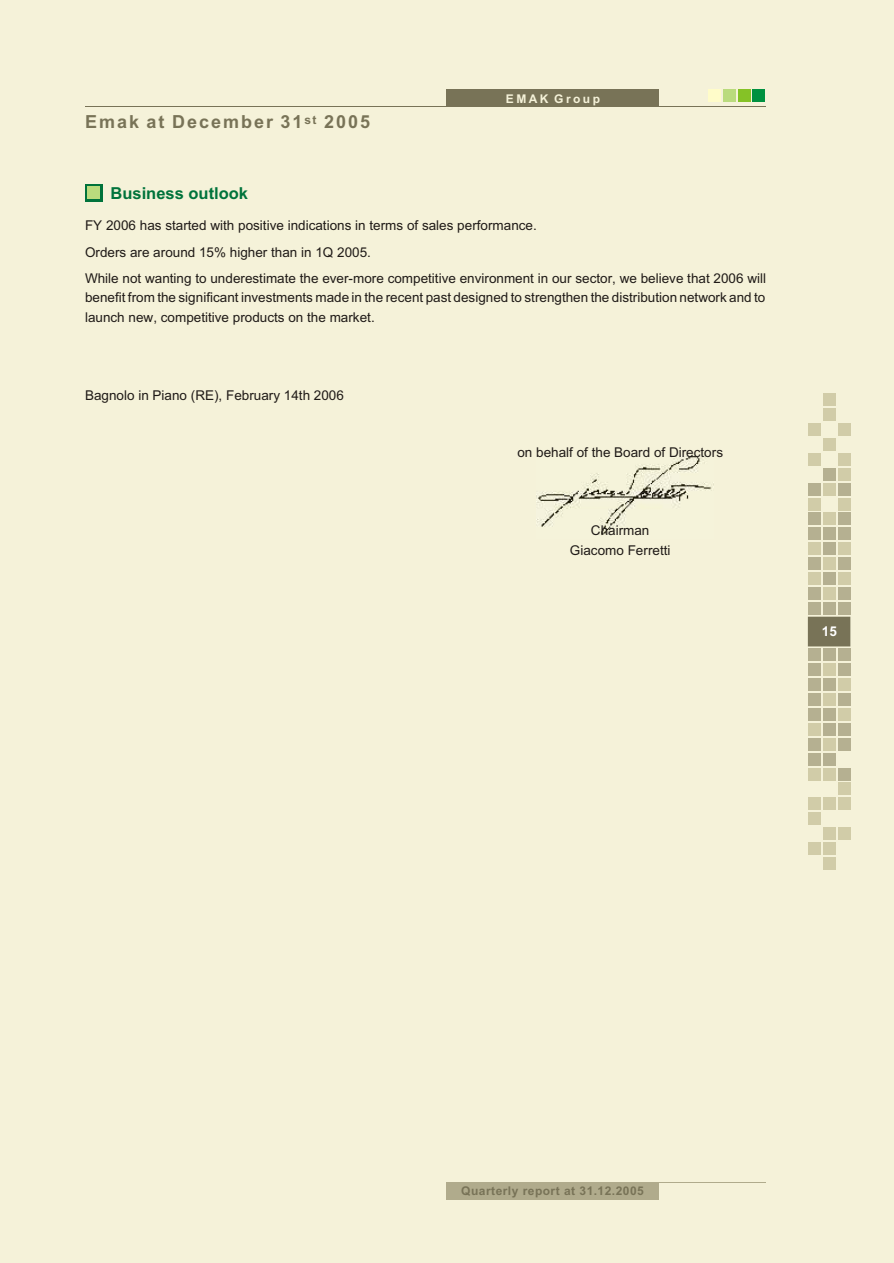
<style>
.page{position:relative;width:894px;height:1263px;background:#f5f2d9}
.page>*{position:absolute;margin:0;border:0;box-sizing:border-box;transform-origin:0 0}
.t1{font:700 18px "Arial";letter-spacing:.11em;color:#787357}
.t2{font:700 16.5px "Arial";color:#00733b}
.t3{font:13.5px/26.1px "Arial";color:#1f1a17}
.t4{font:700 13.5px "Arial";color:#fff}
.t5{font:700 12px "Arial";letter-spacing:.04em;color:#787357}
.t6{font:700 12px "Arial";letter-spacing:.2em;color:#f5f2d9}
</style>
<div class="page">
<hr style="left:85px;top:106px;width:680px;height:1px;background:#787357">
<div style="left:446px;top:89px;width:213px;height:17px;background:#787357"></div>
<div style="left:753px;top:89px;width:12px;height:13px;background:#009140"></div>
<div style="left:738px;top:89px;width:12px;height:13px;background:#85c226"></div>
<div style="left:723px;top:89px;width:13px;height:13px;background:#badb7d"></div>
<div style="left:708px;top:89px;width:13px;height:13px;background:#fffcc9"></div>
<svg style="left:808px;top:617px;width:42px;height:29px"></svg>
<div style="left:808px;top:602px;width:13px;height:13px;background:#b5b091"></div>
<div style="left:823px;top:602px;width:13px;height:13px;background:#b5b091"></div>
<div style="left:838px;top:602px;width:12px;height:13px;background:#b5b091"></div>
<div style="left:808px;top:587px;width:13px;height:13px;background:#b5b091"></div>
<div style="left:823px;top:587px;width:13px;height:13px;background:#d1cca8"></div>
<div style="left:838px;top:587px;width:12px;height:13px;background:#b5b091"></div>
<div style="left:808px;top:572px;width:13px;height:13px;background:#d1cca8"></div>
<div style="left:823px;top:572px;width:13px;height:13px;background:#b5b091"></div>
<div style="left:838px;top:572px;width:12px;height:13px;background:#d1cca8"></div>
<div style="left:808px;top:557px;width:13px;height:13px;background:#b5b091"></div>
<div style="left:823px;top:557px;width:13px;height:13px;background:#d1cca8"></div>
<div style="left:838px;top:557px;width:12px;height:13px;background:#b5b091"></div>
<div style="left:808px;top:542px;width:13px;height:13px;background:#d1cca8"></div>
<div style="left:823px;top:542px;width:13px;height:13px;background:#b5b091"></div>
<div style="left:838px;top:542px;width:12px;height:13px;background:#d1cca8"></div>
<div style="left:808px;top:527px;width:13px;height:13px;background:#b5b091"></div>
<div style="left:823px;top:527px;width:13px;height:13px;background:#b5b091"></div>
<div style="left:838px;top:527px;width:12px;height:13px;background:#b5b091"></div>
<div style="left:808px;top:513px;width:13px;height:12px;background:#b5b091"></div>
<div style="left:823px;top:513px;width:13px;height:12px;background:#d1cca8"></div>
<div style="left:838px;top:513px;width:12px;height:12px;background:#b5b091"></div>
<div style="left:808px;top:498px;width:13px;height:12px;background:#d1cca8"></div>
<div style="left:838px;top:498px;width:12px;height:12px;background:#d1cca8"></div>
<div style="left:808px;top:483px;width:13px;height:13px;background:#b5b091"></div>
<div style="left:823px;top:483px;width:13px;height:13px;background:#d1cca8"></div>
<div style="left:838px;top:483px;width:12px;height:13px;background:#b5b091"></div>
<div style="left:808px;top:453px;width:13px;height:13px;background:#d1cca8"></div>
<div style="left:808px;top:423px;width:13px;height:13px;background:#d1cca8"></div>
<div style="left:823px;top:468px;width:13px;height:13px;background:#b5b091"></div>
<div style="left:823px;top:438px;width:13px;height:13px;background:#d1cca8"></div>
<div style="left:823px;top:408px;width:13px;height:13px;background:#d1cca8"></div>
<div style="left:838px;top:468px;width:12px;height:13px;background:#d1cca8"></div>
<div style="left:838px;top:453px;width:12px;height:13px;background:#d1cca8"></div>
<div style="left:838px;top:423px;width:12px;height:13px;background:#d1cca8"></div>
<div style="left:823px;top:393px;width:13px;height:13px;background:#d1cca8"></div>
<div style="left:838px;top:649px;width:12px;height:12px;background:#b5b091"></div>
<div style="left:823px;top:649px;width:13px;height:12px;background:#b5b091"></div>
<div style="left:808px;top:649px;width:13px;height:12px;background:#b5b091"></div>
<div style="left:838px;top:663px;width:12px;height:13px;background:#b5b091"></div>
<div style="left:823px;top:663px;width:13px;height:13px;background:#d1cca8"></div>
<div style="left:808px;top:663px;width:13px;height:13px;background:#b5b091"></div>
<div style="left:838px;top:678px;width:12px;height:13px;background:#d1cca8"></div>
<div style="left:823px;top:678px;width:13px;height:13px;background:#b5b091"></div>
<div style="left:808px;top:678px;width:13px;height:13px;background:#b5b091"></div>
<div style="left:838px;top:693px;width:12px;height:13px;background:#b5b091"></div>
<div style="left:823px;top:693px;width:13px;height:13px;background:#d1cca8"></div>
<div style="left:808px;top:693px;width:13px;height:13px;background:#b5b091"></div>
<div style="left:838px;top:708px;width:12px;height:13px;background:#d1cca8"></div>
<div style="left:823px;top:708px;width:13px;height:13px;background:#b5b091"></div>
<div style="left:808px;top:708px;width:13px;height:13px;background:#b5b091"></div>
<div style="left:838px;top:723px;width:12px;height:13px;background:#b5b091"></div>
<div style="left:823px;top:723px;width:13px;height:13px;background:#b5b091"></div>
<div style="left:808px;top:723px;width:13px;height:13px;background:#d1cca8"></div>
<div style="left:838px;top:738px;width:12px;height:13px;background:#b5b091"></div>
<div style="left:823px;top:738px;width:13px;height:13px;background:#d1cca8"></div>
<div style="left:808px;top:738px;width:13px;height:13px;background:#b5b091"></div>
<div style="left:823px;top:753px;width:13px;height:13px;background:#b5b091"></div>
<div style="left:808px;top:753px;width:13px;height:13px;background:#b5b091"></div>
<div style="left:838px;top:768px;width:12px;height:12px;background:#b5b091"></div>
<div style="left:823px;top:768px;width:13px;height:12px;background:#d1cca8"></div>
<div style="left:808px;top:768px;width:13px;height:12px;background:#d1cca8"></div>
<div style="left:838px;top:783px;width:12px;height:12px;background:#d1cca8"></div>
<div style="left:838px;top:797px;width:12px;height:13px;background:#d1cca8"></div>
<div style="left:838px;top:827px;width:12px;height:13px;background:#d1cca8"></div>
<div style="left:823px;top:857px;width:13px;height:13px;background:#d1cca8"></div>
<div style="left:823px;top:797px;width:13px;height:13px;background:#d1cca8"></div>
<div style="left:823px;top:827px;width:13px;height:13px;background:#d1cca8"></div>
<div style="left:823px;top:842px;width:13px;height:13px;background:#d1cca8"></div>
<div style="left:808px;top:797px;width:13px;height:13px;background:#d1cca8"></div>
<div style="left:808px;top:812px;width:13px;height:13px;background:#d1cca8"></div>
<div style="left:808px;top:842px;width:13px;height:13px;background:#d1cca8"></div>
<div style="left:85px;top:184px;width:17px;height:17px;background:#00733b"></div>
<div style="left:87px;top:186px;width:13px;height:13px;background:#badb7d"></div>
<img style="left:536px;top:455px;width:176px;height:80px">
<hr style="left:459px;top:1182px;width:306px;height:1px;background:#b0ab8c">
<div style="left:446px;top:1182px;width:213px;height:17px;background:#b0ab8c"></div>
<p class="t5" style="left:305px;top:115px;width:14px">st</p>
<h1 class="t1" style="left:85px;top:115px;width:287px">Emak at December 31 2005</h1>
<p class="t2" style="left:111px;top:187px;width:139px">Business outlook</p>
<p class="t6" style="left:506px;top:94px;width:96px">EMAK Group</p>
<p class="t3" style="left:85px;top:214px;width:683px">FY 2006 has started with positive indications in terms of sales performance.<br>Orders are around 15% higher than in 1Q 2005.<br>While not wanting to underestimate the ever-more competitive environment in our sector, we believe that 2006 will</p>
<p class="t3" style="left:85px;top:289px;width:682px;line-height:19.6px">benefit from the significant investments made in the recent past designed to strengthen the distribution network and to launch new, competitive products on the market.</p>
<p class="t3" style="left:85px;top:384px;width:260px">Bagnolo in Piano (RE), February 14th 2006</p>
<p class="t3" style="left:517px;top:440px;width:207px">on behalf of the Board of Directors</p>
<p class="t3" style="left:570px;top:522px;width:102px;line-height:19.6px;text-align:center">Chairman<br>Giacomo Ferretti</p>
<p class="t4" style="left:822px;top:627px;width:17px">15</p>
<p class="t5" style="left:461px;top:1186px;width:184px">Quarterly report at 31.12.2005</p>
</div>
